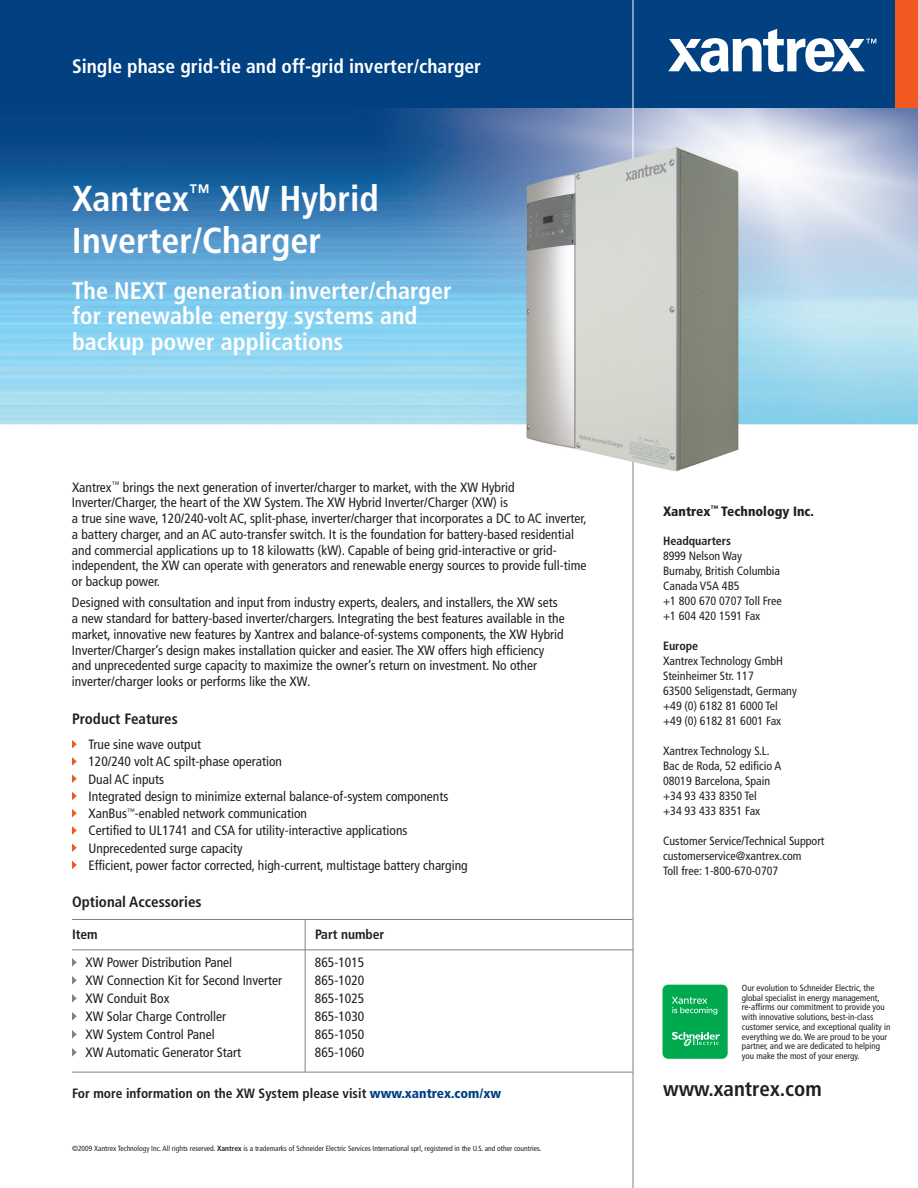
<style>
.page{position:relative;width:918px;height:1188px;background:#fff}
.page>*{position:absolute;margin:0;border:0;box-sizing:border-box;transform-origin:0 0}
.t1{font:700 condensed 36px/42px "Frutiger";color:#fff}
.t2{font:700 condensed 24px/25.5px "Frutiger";color:#fff}
.t3{font:700 condensed 21px "Frutiger";color:#231f20}
.t4{font:700 condensed 19.5px "Frutiger";color:#fff}
.t5{font:700 condensed 15px "Frutiger";color:#231f20}
.t6{font:condensed 13.5px/15.8px "Frutiger";color:#231f20}
.t7{font:700 condensed 13.5px "Frutiger";color:#231f20}
.t8{font:900 condensed 13.5px "Frutiger";color:#231f20}
.t9{font:condensed 12px/15px "Frutiger";color:#231f20}
.t10{font:700 condensed 12px "Frutiger";color:#231f20}
.t11{font:condensed 9px/9.8px "Frutiger";color:#231f20}
.t12{font:condensed 7.5px "Frutiger";color:#231f20}
.s1{font-weight:900;color:#014081}
.s2{font-weight:700}
</style>
<div class="page">
<div style="left:0;top:0;width:918px;height:108px;background:#014081"></div>
<img style="left:0;top:108px;width:918px;height:367px">
<svg style="left:668px;top:29px;width:208px;height:43px"></svg>
<div style="left:895px;top:0;width:23px;height:108px;background:#f15921"></div>
<div style="left:662px;top:985px;width:66px;height:74px;background:#00a94e;border-radius:6px"></div>
<svg style="left:672px;top:997px;width:45px;height:18px"></svg>
<svg style="left:672px;top:1032px;width:48px;height:14px"></svg>
<svg style="left:72px;top:740px;width:5px;height:8px"></svg>
<svg style="left:72px;top:757px;width:5px;height:9px"></svg>
<svg style="left:72px;top:774px;width:5px;height:9px"></svg>
<svg style="left:72px;top:792px;width:5px;height:8px"></svg>
<svg style="left:72px;top:809px;width:5px;height:8px"></svg>
<svg style="left:72px;top:826px;width:5px;height:9px"></svg>
<svg style="left:72px;top:843px;width:5px;height:9px"></svg>
<svg style="left:72px;top:861px;width:5px;height:8px"></svg>
<svg style="left:72px;top:958px;width:5px;height:9px"></svg>
<svg style="left:72px;top:976px;width:5px;height:9px"></svg>
<svg style="left:72px;top:994px;width:5px;height:9px"></svg>
<svg style="left:72px;top:1012px;width:5px;height:9px"></svg>
<svg style="left:72px;top:1030px;width:5px;height:9px"></svg>
<svg style="left:72px;top:1048px;width:5px;height:9px"></svg>
<hr style="left:72px;top:919px;width:561px;height:1px;background:#808285">
<hr style="left:72px;top:950px;width:561px;height:1px;background:#808285">
<hr style="left:305px;top:920px;width:1px;height:152px;background:#808285">
<hr style="left:72px;top:1072px;width:561px;height:1px;background:#808285">
<hr style="left:633px;top:0;width:1px;height:159px;background:#fff">
<hr style="left:633px;top:462px;width:1px;height:726px;background:#808285">
<h3 class="t4" style="left:72px;top:55px;width:411px">Single phase grid-tie and off-grid inverter/charger</h3>
<h1 class="t1" style="left:72px;top:178px;width:308px">Xantrex<sup>™</sup> XW Hybrid<br>Inverter/Charger</h1>
<h2 class="t2" style="left:72px;top:278px;width:381px">The NEXT generation inverter/charger for renewable energy systems and backup power applications</h2>
<p class="t6" style="left:72px;top:479px;width:516px">Xantrex<sup>™</sup> brings the next generation of inverter/charger to market, with the XW Hybrid Inverter/Charger, the heart of the XW System. The XW Hybrid Inverter/Charger (XW) is<br>a true sine wave, 120/240-volt AC, split-phase, inverter/charger that incorporates a DC to AC inverter, a battery charger, and an AC auto-transfer switch. It is the foundation for battery-based residential and commercial applications up to 18 kilowatts (kW). Capable of being grid-interactive or grid&shy;independent, the XW can operate with generators and renewable energy sources to provide full-time or backup power.</p>
<p class="t6" style="left:72px;top:595px;width:494px">Designed with consultation and input from industry experts, dealers, and installers, the XW sets a new standard for battery-based inverter/chargers. Integrating the best features available in the market, innovative new features by Xantrex and balance-of-systems components, the XW Hybrid Inverter/Charger’s design makes installation quicker and easier. The XW offers high efficiency and unprecedented surge capacity to maximize the owner’s return on investment. No other inverter/charger looks or performs like the XW.</p>
<p class="t5" style="left:72px;top:710px;width:107px">Product Features</p>
<p class="t6" style="left:89px;top:736px;width:381px;line-height:17.2px">True sine wave output<br>120/240 volt AC spilt-phase operation<br>Dual AC inputs<br>Integrated design to minimize external balance-of-system components XanBus<sup>™</sup>-enabled network communication<br>Certified to UL1741 and CSA for utility-interactive applications Unprecedented surge capacity<br>Efficient, power factor corrected, high-current, multistage battery charging</p>
<p class="t5" style="left:72px;top:893px;width:131px">Optional Accessories</p>
<p class="t7" style="left:72px;top:926px;width:27px">Item</p>
<p class="t7" style="left:315px;top:926px;width:71px">Part number</p>
<p class="t6" style="left:85px;top:955px;width:148px">XW Power Distribution Panel</p>
<p class="t6" style="left:315px;top:955px;width:51px">865-1015</p>
<p class="t6" style="left:85px;top:973px;width:198px">XW Connection Kit for Second Inverter</p>
<p class="t6" style="left:315px;top:973px;width:51px">865-1020</p>
<p class="t6" style="left:85px;top:991px;width:85px">XW Conduit Box</p>
<p class="t6" style="left:315px;top:991px;width:51px">865-1025</p>
<p class="t6" style="left:85px;top:1009px;width:142px">XW Solar Charge Controller</p>
<p class="t6" style="left:315px;top:1009px;width:51px">865-1030</p>
<p class="t6" style="left:85px;top:1027px;width:131px">XW System Control Panel</p>
<p class="t6" style="left:315px;top:1027px;width:51px">865-1050</p>
<p class="t6" style="left:85px;top:1045px;width:157px">XW Automatic Generator Start</p>
<p class="t6" style="left:315px;top:1045px;width:51px">865-1060</p>
<p class="t7" style="left:72px;top:1085px;width:431px">For more information on the XW System please visit <span class="s1">www.xantrex.com/xw</span></p>
<p class="t12" style="left:72px;top:1144px;width:471px">©2009 Xantrex Technology Inc. All rights reserved. <span class="s2">Xantrex</span> is a trademarks of Schneider Electric Services International sprl, registered in the U.S. and other countries.</p>
<p class="t8" style="left:663px;top:503px;width:153px">Xantrex<sup>™</sup> Technology Inc.</p>
<p class="t10" style="left:663px;top:534px;width:69px">Headquarters</p>
<p class="t9" style="left:663px;top:549px;width:120px">8999 Nelson Way<br>Burnaby, British Columbia<br>Canada V5A 4B5<br>+1 800 670 0707 Toll Free +1 604 420 1591 Fax</p>
<p class="t10" style="left:663px;top:639px;width:37px">Europe</p>
<p class="t9" style="left:663px;top:654px;width:135px">Xantrex Technology GmbH<br>Steinheimer Str. 117<br>63500 Seligenstadt, Germany +49 (0) 6182 81 6000 Tel +49 (0) 6182 81 6001 Fax</p>
<p class="t9" style="left:663px;top:744px;width:120px">Xantrex Technology S.L.<br>Bac de Roda, 52 edificio A<br>08019 Barcelona, Spain +34 93 433 8350 Tel<br>+34 93 433 8351 Fax</p>
<p class="t9" style="left:663px;top:834px;width:163px">Customer Service/Technical Support customerservice@xantrex.com<br>Toll free: 1-800-670-0707</p>
<p class="t11" style="left:742px;top:983px;width:150px">Our evolution to Schneider Electric, the global specialist in energy management, re-affirms our commitment to provide you with innovative solutions, best-in-class customer service, and exceptional quality in everything we do. We are proud to be your partner, and we are dedicated to helping you make the most of your energy.</p>
<h3 class="t3" style="left:663px;top:1076px;width:160px">www.xantrex.com</h3>
</div>
